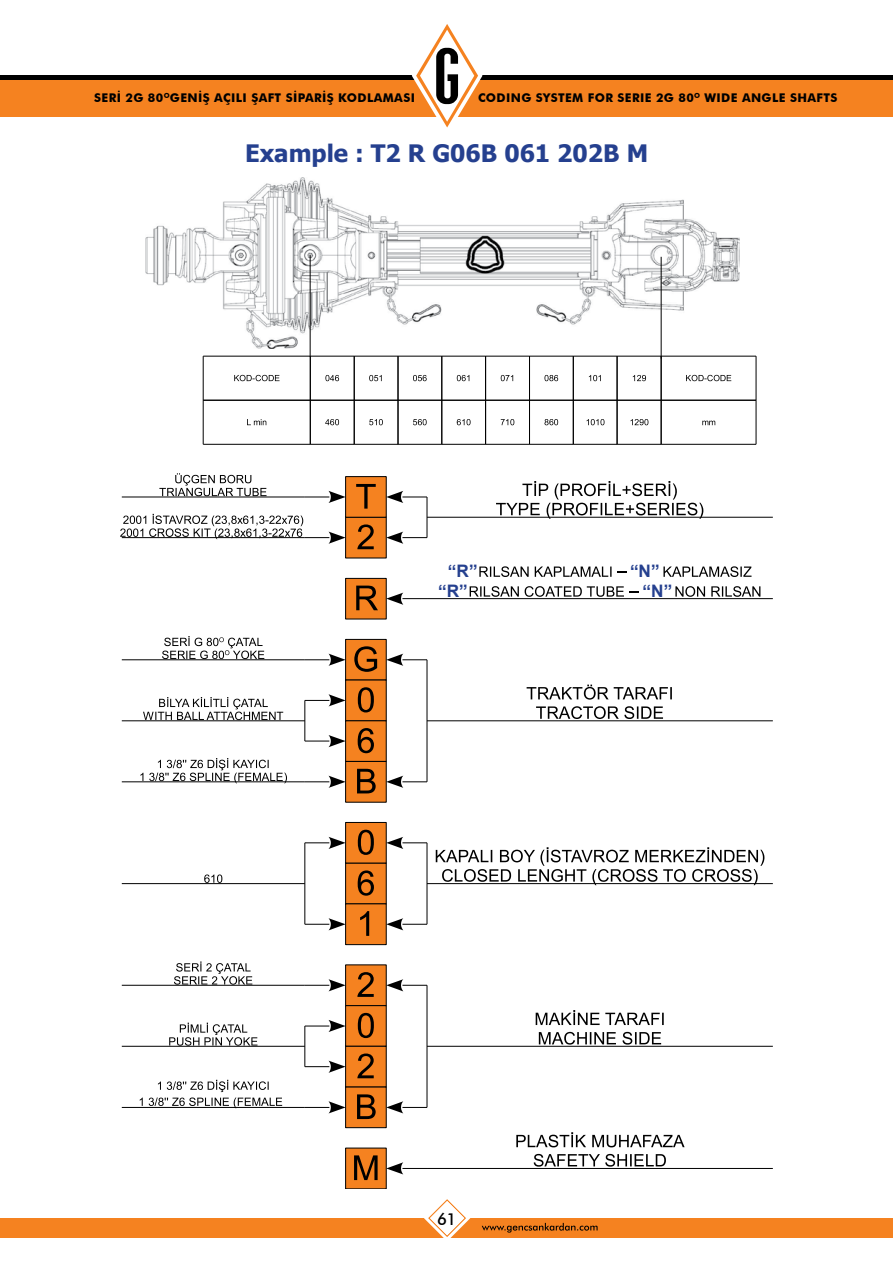
<style>
.page{position:relative;width:893px;height:1263px;background:#fff}
.page>*{position:absolute;margin:0;border:0;box-sizing:border-box;transform-origin:0 0}
.t1{font:700 24px "Tahoma";color:#25408f}
.t2{font:700 17.25px/20.4px "Arial";color:#25408f;text-align:center}
.t3{font:500 16.5px "Futura BT";color:#000}
.t4{font:700 12px "Futura BT";letter-spacing:.03em;color:#000}
</style>
<div class="page">
<div style="left:0;top:1218px;width:893px;height:19px;background:#f58220"></div>
<svg style="left:482px;top:1223px;width:116px;height:9px"></svg>
<div style="left:0;top:81px;width:893px;height:36px;background:#f58220"></div>
<div style="left:0;top:75px;width:893px;height:5px;background:#000"></div>
<svg style="left:406px;top:24px;width:81px;height:104px"></svg>
<img style="left:145px;top:178px;width:595px;height:170px">
<svg style="left:234px;top:375px;width:45px;height:6px"></svg>
<svg style="left:325px;top:375px;width:14px;height:6px"></svg>
<svg style="left:369px;top:375px;width:13px;height:6px"></svg>
<svg style="left:413px;top:375px;width:14px;height:6px"></svg>
<svg style="left:457px;top:375px;width:12px;height:6px"></svg>
<svg style="left:501px;top:375px;width:12px;height:6px"></svg>
<svg style="left:544px;top:375px;width:14px;height:6px"></svg>
<svg style="left:589px;top:375px;width:12px;height:6px"></svg>
<svg style="left:633px;top:375px;width:13px;height:6px"></svg>
<svg style="left:686px;top:375px;width:45px;height:6px"></svg>
<svg style="left:247px;top:419px;width:19px;height:6px"></svg>
<svg style="left:325px;top:419px;width:14px;height:6px"></svg>
<svg style="left:369px;top:419px;width:14px;height:6px"></svg>
<svg style="left:413px;top:419px;width:14px;height:6px"></svg>
<svg style="left:457px;top:419px;width:14px;height:6px"></svg>
<svg style="left:501px;top:419px;width:13px;height:6px"></svg>
<svg style="left:544px;top:419px;width:14px;height:6px"></svg>
<svg style="left:587px;top:419px;width:17px;height:6px"></svg>
<svg style="left:630px;top:419px;width:18px;height:6px"></svg>
<svg style="left:702px;top:421px;width:13px;height:4px"></svg>
<hr style="left:203px;top:356px;width:1px;height:44px;background:#000">
<hr style="left:203px;top:356px;width:107px;height:1px;background:#000">
<hr style="left:310px;top:356px;width:1px;height:44px;background:#000">
<hr style="left:310px;top:356px;width:44px;height:1px;background:#000">
<hr style="left:354px;top:356px;width:1px;height:44px;background:#000">
<hr style="left:354px;top:356px;width:44px;height:1px;background:#000">
<hr style="left:398px;top:356px;width:1px;height:44px;background:#000">
<hr style="left:398px;top:356px;width:44px;height:1px;background:#000">
<hr style="left:442px;top:356px;width:1px;height:44px;background:#000">
<hr style="left:442px;top:356px;width:44px;height:1px;background:#000">
<hr style="left:485px;top:356px;width:1px;height:44px;background:#000">
<hr style="left:486px;top:356px;width:43px;height:1px;background:#000">
<hr style="left:529px;top:356px;width:1px;height:44px;background:#000">
<hr style="left:529px;top:356px;width:44px;height:1px;background:#000">
<hr style="left:573px;top:356px;width:1px;height:44px;background:#000">
<hr style="left:573px;top:356px;width:44px;height:1px;background:#000">
<hr style="left:617px;top:356px;width:1px;height:44px;background:#000">
<hr style="left:617px;top:356px;width:44px;height:1px;background:#000">
<hr style="left:661px;top:356px;width:1px;height:44px;background:#000">
<hr style="left:756px;top:356px;width:1px;height:44px;background:#000">
<hr style="left:661px;top:356px;width:95px;height:1px;background:#000">
<hr style="left:203px;top:400px;width:1px;height:44px;background:#000">
<hr style="left:203px;top:444px;width:107px;height:1px;background:#000">
<hr style="left:203px;top:400px;width:107px;height:1px;background:#000">
<hr style="left:310px;top:400px;width:1px;height:44px;background:#000">
<hr style="left:310px;top:444px;width:44px;height:1px;background:#000">
<hr style="left:310px;top:400px;width:44px;height:1px;background:#000">
<hr style="left:354px;top:400px;width:1px;height:44px;background:#000">
<hr style="left:354px;top:444px;width:44px;height:1px;background:#000">
<hr style="left:354px;top:400px;width:44px;height:1px;background:#000">
<hr style="left:398px;top:400px;width:1px;height:44px;background:#000">
<hr style="left:398px;top:444px;width:44px;height:1px;background:#000">
<hr style="left:398px;top:400px;width:44px;height:1px;background:#000">
<hr style="left:442px;top:400px;width:1px;height:44px;background:#000">
<hr style="left:442px;top:444px;width:44px;height:1px;background:#000">
<hr style="left:442px;top:400px;width:44px;height:1px;background:#000">
<hr style="left:485px;top:400px;width:1px;height:44px;background:#000">
<hr style="left:486px;top:444px;width:43px;height:1px;background:#000">
<hr style="left:486px;top:400px;width:43px;height:1px;background:#000">
<hr style="left:529px;top:400px;width:1px;height:44px;background:#000">
<hr style="left:529px;top:444px;width:44px;height:1px;background:#000">
<hr style="left:529px;top:400px;width:44px;height:1px;background:#000">
<hr style="left:573px;top:400px;width:1px;height:44px;background:#000">
<hr style="left:573px;top:444px;width:44px;height:1px;background:#000">
<hr style="left:573px;top:400px;width:44px;height:1px;background:#000">
<hr style="left:617px;top:400px;width:1px;height:44px;background:#000">
<hr style="left:617px;top:444px;width:44px;height:1px;background:#000">
<hr style="left:617px;top:400px;width:44px;height:1px;background:#000">
<hr style="left:661px;top:400px;width:1px;height:44px;background:#000">
<hr style="left:661px;top:444px;width:95px;height:1px;background:#000">
<hr style="left:756px;top:400px;width:1px;height:44px;background:#000">
<hr style="left:661px;top:400px;width:95px;height:1px;background:#000">
<svg style="left:345px;top:578px;width:82px;height:42px"></svg>
<hr style="left:427px;top:497px;width:1px;height:41px;background:#000">
<hr style="left:427px;top:517px;width:346px;height:1px;background:#000">
<svg style="left:496px;top:481px;width:207px;height:38px"></svg>
<hr style="left:427px;top:660px;width:1px;height:122px;background:#000">
<hr style="left:427px;top:720px;width:346px;height:1px;background:#000">
<svg style="left:527px;top:685px;width:145px;height:15px"></svg>
<svg style="left:536px;top:706px;width:127px;height:13px"></svg>
<hr style="left:427px;top:843px;width:1px;height:81px;background:#000">
<hr style="left:427px;top:883px;width:346px;height:1px;background:#000">
<svg style="left:436px;top:847px;width:328px;height:38px"></svg>
<hr style="left:427px;top:985px;width:1px;height:122px;background:#000">
<hr style="left:427px;top:1046px;width:346px;height:1px;background:#000">
<svg style="left:536px;top:1010px;width:128px;height:15px"></svg>
<svg style="left:539px;top:1032px;width:122px;height:12px"></svg>
<hr style="left:427px;top:1168px;width:346px;height:1px;background:#000">
<svg style="left:516px;top:1132px;width:169px;height:15px"></svg>
<svg style="left:534px;top:1154px;width:132px;height:13px"></svg>
<svg style="left:345px;top:1147px;width:130px;height:91px"></svg>
<hr style="left:122px;top:659px;width:183px;height:1px;background:#000">
<svg style="left:162px;top:636px;width:102px;height:23px"></svg>
<hr style="left:122px;top:720px;width:183px;height:1px;background:#000">
<svg style="left:143px;top:697px;width:140px;height:23px"></svg>
<hr style="left:122px;top:781px;width:183px;height:1px;background:#000">
<svg style="left:140px;top:758px;width:147px;height:25px"></svg>
<svg style="left:305px;top:822px;width:122px;height:123px"></svg>
<hr style="left:305px;top:843px;width:1px;height:81px;background:#000">
<hr style="left:122px;top:883px;width:183px;height:1px;background:#000">
<svg style="left:204px;top:874px;width:18px;height:9px"></svg>
<hr style="left:122px;top:1046px;width:183px;height:1px;background:#000">
<svg style="left:169px;top:1023px;width:88px;height:23px"></svg>
<hr style="left:122px;top:1107px;width:183px;height:1px;background:#000">
<svg style="left:140px;top:1080px;width:142px;height:28px"></svg>
<svg style="left:305px;top:639px;width:122px;height:164px"></svg>
<hr style="left:310px;top:255px;width:1px;height:102px;background:#000">
<hr style="left:661px;top:257px;width:1px;height:102px;background:#000">
<hr style="left:427px;top:598px;width:346px;height:1px;background:#000">
<svg style="left:479px;top:566px;width:133px;height:11px"></svg>
<svg style="left:663px;top:566px;width:88px;height:11px"></svg>
<svg style="left:470px;top:586px;width:169px;height:11px"></svg>
<svg style="left:675px;top:586px;width:85px;height:11px"></svg>
<svg style="left:120px;top:473px;width:307px;height:86px"></svg>
<svg style="left:305px;top:964px;width:122px;height:164px"></svg>
<hr style="left:122px;top:985px;width:183px;height:1px;background:#000">
<svg style="left:174px;top:961px;width:78px;height:24px"></svg>
<p class="t4" style="left:94px;top:90px;width:322px">SERİ 2G 80<sup>O</sup>GENİŞ AÇILI ŞAFT SİPARİŞ KODLAMASI</p>
<p class="t4" style="left:478px;top:90px;width:361px">CODING SYSTEM FOR SERIE 2G 80<sup>O</sup> WIDE ANGLE SHAFTS</p>
<h1 class="t1" style="left:245px;top:137px;width:405px">Example : T2 R G06B 061 202B M</h1>
<h2 class="t2" style="left:438px;top:561px;width:41px">“R” “R”</h2>
<h2 class="t2" style="left:630px;top:561px;width:31px">“N”</h2>
<h2 class="t2" style="left:643px;top:581px;width:31px">“N”</h2>
<h3 class="t3" style="left:437px;top:1208px;width:21px">61</h3>
</div>
